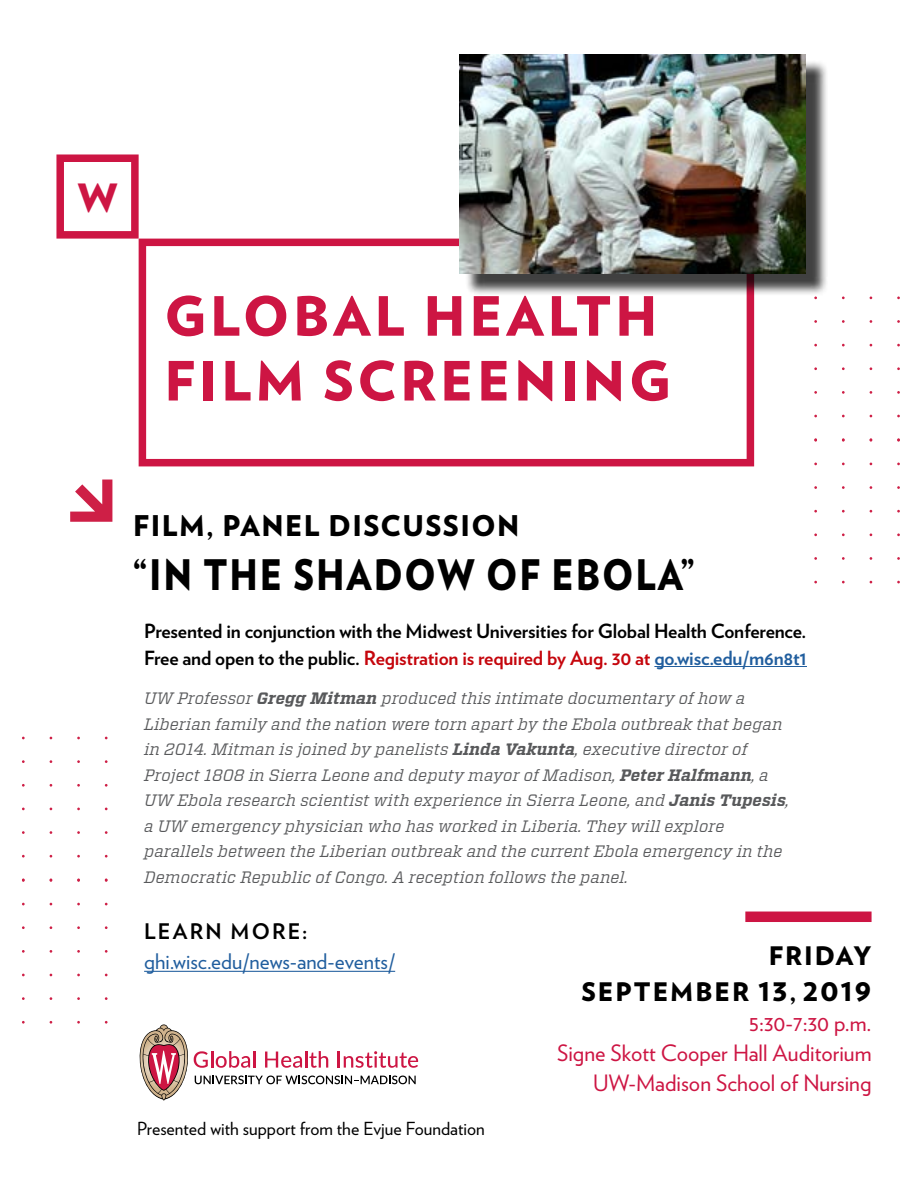
<style>
.page{position:relative;width:918px;height:1188px;background:#fff}
.page>*{position:absolute;margin:0;border:0;box-sizing:border-box;transform-origin:0 0}
.t1{font:900 54px/64.8px "Verlag";letter-spacing:.07em;color:#cd1543}
.t2{font:900 42px "Verlag";letter-spacing:.05em;color:#000;scale:.87 1}
.t3{font:900 38.85px "Verlag";color:#cd1543}
.t4{font:900 28.5px "Verlag";letter-spacing:.05em;color:#000}
.t5{font:900 25.5px/36px "Verlag";letter-spacing:.075em;color:#000;text-align:right}
.t6{font:22.5px/30px "Verlag";color:#cd1543;text-align:right}
.t7{font:21.45px "Verlag";color:#215e9e}
.t8{font:700 21.45px "Verlag";letter-spacing:.1em;color:#000}
.t9{font:700 19.5px/27px "Verlag";letter-spacing:-.01em;color:#000}
.t10{font:18px "Verlag";color:#000}
.t11{font:italic 16.5px/25.5px "Vitesse";letter-spacing:.005em;color:#58595b}
.s1{color:#c5050c}
.s2{color:#215e9e}
.s3{font-weight:700}
</style>
<div class="page">
<svg style="left:70px;top:480px;width:42px;height:42px"></svg>
<div style="left:56px;top:154px;width:83px;height:85px;border:8px solid #cd1543"></div>
<div style="left:139px;top:239px;width:615px;height:227px;border:8px solid #cd1543"></div>
<svg style="left:77px;top:878px;width:3px;height:4px"></svg>
<svg style="left:814px;top:438px;width:3px;height:4px"></svg>
<svg style="left:842px;top:438px;width:3px;height:4px"></svg>
<svg style="left:897px;top:438px;width:3px;height:4px"></svg>
<div style="left:745px;top:912px;width:127px;height:10px;background:#cd1543"></div>
<hr style="left:654px;top:666px;width:153px;height:1px;background:#215e9e">
<hr style="left:144px;top:971px;width:251px;height:1px;background:#215e9e">
<svg style="left:139px;top:1025px;width:279px;height:76px"></svg>
<div style="left:465px;top:60px;width:363px;height:236px;background:#000;opacity:.75"></div>
<img style="left:459px;top:54px;width:347px;height:219px">
<h3 class="t3" style="left:78px;top:166px;width:41px">W</h3>
<h1 class="t1" style="left:164px;top:281px;width:508px">GLOBAL HEALTH<br>FILM SCREENING</h1>
<h3 class="t4" style="left:133px;top:502px;width:388px">FILM, PANEL DISCUSSION</h3>
<h2 class="t2" style="left:133px;top:540px;width:647px">“IN THE SHADOW OF EBOLA”</h2>
<p class="t9" style="left:144px;top:616px;width:664px">Presented in conjunction with the Midwest Universities for Global Health Conference.<br>Free and open to the public. <span class="s1">Registration is required by Aug. 30 at</span> <span class="s2">go.wisc.edu/m6n8t1</span></p>
<p class="t11" style="left:144px;top:685px;width:647px">UW Professor <span class="s3">Gregg Mitman</span> produced this intimate documentary of how a Liberian family and the nation were torn apart by the Ebola outbreak that began in 2014. Mitman is joined by panelists <span class="s3">Linda Vakunta</span>, executive director of Project 1808 in Sierra Leone and deputy mayor of Madison, <span class="s3">Peter Halfmann</span>, a UW Ebola research scientist with experience in Sierra Leone, and <span class="s3">Janis Tupesis</span>, a UW emergency physician who has worked in Liberia. They will explore parallels between the Liberian outbreak and the current Ebola emergency in the Democratic Republic of Congo. A reception follows the panel.</p>
<h3 class="t8" style="left:144px;top:915px;width:165px">LEARN MORE:</h3>
<h3 class="t7" style="left:144px;top:945px;width:253px">ghi.wisc.edu/news-and-events/</h3>
<p class="t10" style="left:137px;top:1115px;width:349px">Presented with support from the Evjue Foundation</p>
<h3 class="t5" style="left:581px;top:937px;width:292px">FRIDAY<br>SEPTEMBER 13, 2019</h3>
<h3 class="t6" style="left:557px;top:1007px;width:316px">5:30-7:30 p.m.<br>Signe Skott Cooper Hall Auditorium<br>UW-Madison School of Nursing</h3>
</div>
